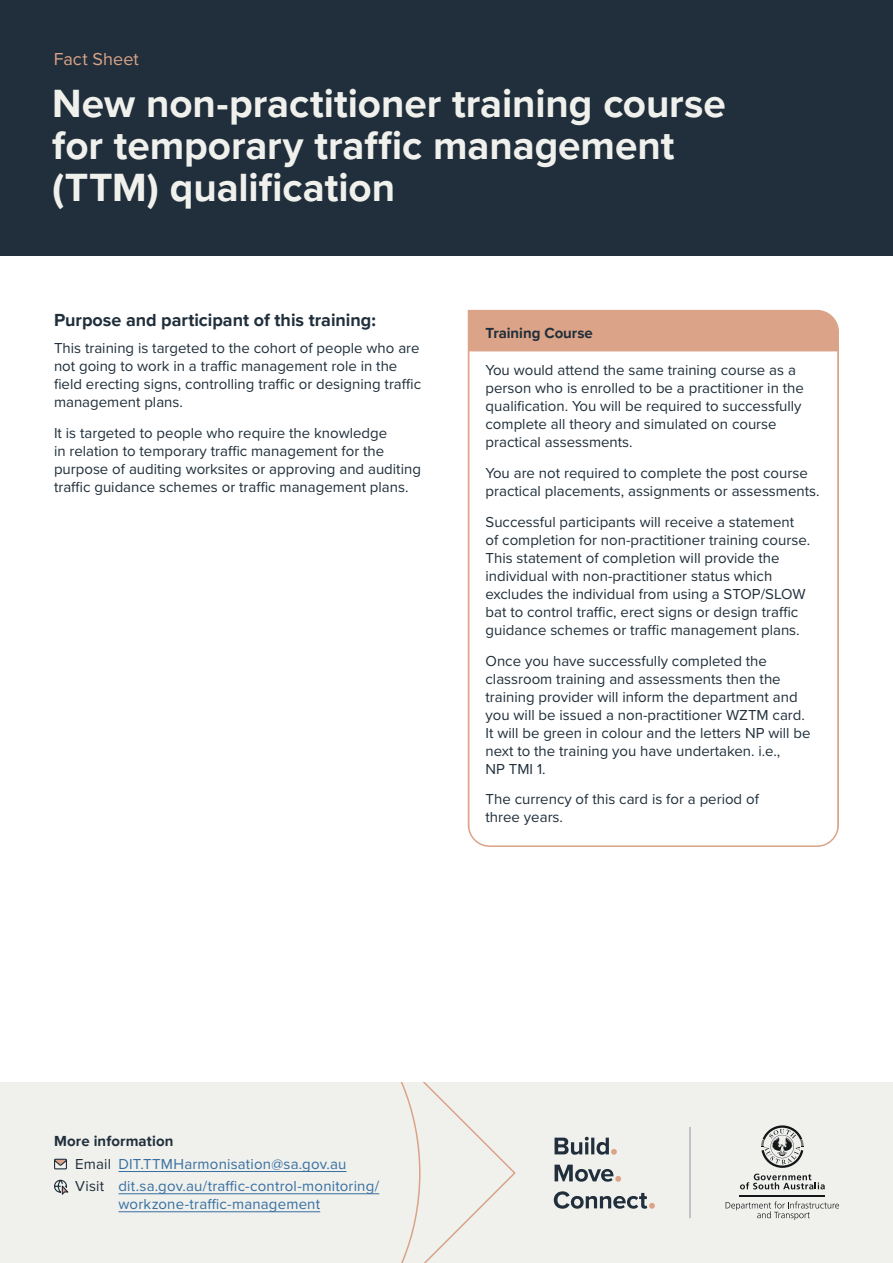
<style>
.page{position:relative;width:893px;height:1263px;background:#fff}
.page>*{position:absolute;margin:0;border:0;box-sizing:border-box;transform-origin:0 0}
.t1{font:40.5px/42px "Proxima Vara";color:#f0f0ed}
.t2{font:18px "Proxima Vara";color:#202f3b}
.t3{font:18px "Proxima Nova";letter-spacing:.005em;color:#dba387}
.t4{font:15px/18px "Proxima Nova";color:#202f3b}
.t5{font:15px/22.2px "Proxima Nova";letter-spacing:.015em;color:#3770a0}
.t6{font:15px "Proxima Vara";letter-spacing:.005em;color:#202f3b}
.s1{color:#202f3b}
</style>
<div class="page">
<div style="left:0;top:0;width:893px;height:256px;background:#202f3b"></div>
<div style="left:0;top:1082px;width:893px;height:181px;background:#f0f0ed"></div>
<svg style="left:348px;top:1082px;width:168px;height:181px"></svg>
<hr style="left:118px;top:1171px;width:229px;height:1px;background:#3770a0">
<hr style="left:118px;top:1193px;width:261px;height:1px;background:#3770a0">
<hr style="left:118px;top:1211px;width:202px;height:1px;background:#3770a0">
<svg style="left:54px;top:1179px;width:15px;height:16px"></svg>
<svg style="left:54px;top:1158px;width:13px;height:12px"></svg>
<svg style="left:726px;top:1201px;width:113px;height:19px"></svg>
<hr style="left:740px;top:1195px;width:85px;height:2px;background:#131718">
<svg style="left:740px;top:1125px;width:85px;height:64px"></svg>
<svg style="left:555px;top:1137px;width:62px;height:18px"></svg>
<svg style="left:555px;top:1164px;width:66px;height:18px"></svg>
<svg style="left:554px;top:1191px;width:101px;height:18px"></svg>
<hr style="left:690px;top:1127px;width:1px;height:91px;background:#90979d">
<svg style="left:467px;top:309px;width:372px;height:538px"></svg>
<p class="t3" style="left:54px;top:46px;width:87px">Fact Sheet</p>
<h1 class="t1" style="left:52px;top:81px;width:675px">New non-practitioner training course for temporary traffic management (TTM) qualification</h1>
<p class="t2" style="left:54px;top:308px;width:324px">Purpose and participant of this training:</p>
<p class="t4" style="left:54px;top:338px;width:369px">This training is targeted to the cohort of people who are not going to work in a traffic management role in the field erecting signs, controlling traffic or designing traffic management plans.</p>
<p class="t4" style="left:54px;top:423px;width:368px">It is targeted to people who require the knowledge<br>in relation to temporary traffic management for the purpose of auditing worksites or approving and auditing traffic guidance schemes or traffic management plans.</p>
<p class="t6" style="left:486px;top:323px;width:109px">Training Course</p>
<p class="t4" style="left:486px;top:361px;width:320px">You would attend the same training course as a person who is enrolled to be a practitioner in the qualification. You will be required to successfully complete all theory and simulated on course practical assessments.</p>
<p class="t4" style="left:486px;top:463px;width:336px">You are not required to complete the post course practical placements, assignments or assessments.</p>
<p class="t4" style="left:486px;top:512px;width:326px">Successful participants will receive a statement of completion for non-practitioner training course.<br>This statement of completion will provide the individual with non-practitioner status which excludes the individual from using a STOP/SLOW bat to control traffic, erect signs or design traffic guidance schemes or traffic management plans.</p>
<p class="t4" style="left:486px;top:651px;width:326px">Once you have successfully completed the classroom training and assessments then the training provider will inform the department and you will be issued a non-practitioner WZTM card.<br>It will be green in colour and the letters NP will be next to the training you have undertaken. i.e.,<br>NP TMI 1.</p>
<p class="t4" style="left:486px;top:790px;width:275px">The currency of this card is for a period of three years.</p>
<p class="t6" style="left:54px;top:1131px;width:121px">More information</p>
<p class="t5" style="left:75px;top:1152px;width:305px"><span class="s1">Email</span> DIT.TTMHarmonisation@sa.gov.au<br><span class="s1">Visit</span> dit.sa.gov.au/traffic-control-monitoring/</p>
<p class="t5" style="left:119px;top:1193px;width:203px">workzone-traffic-management</p>
</div>
